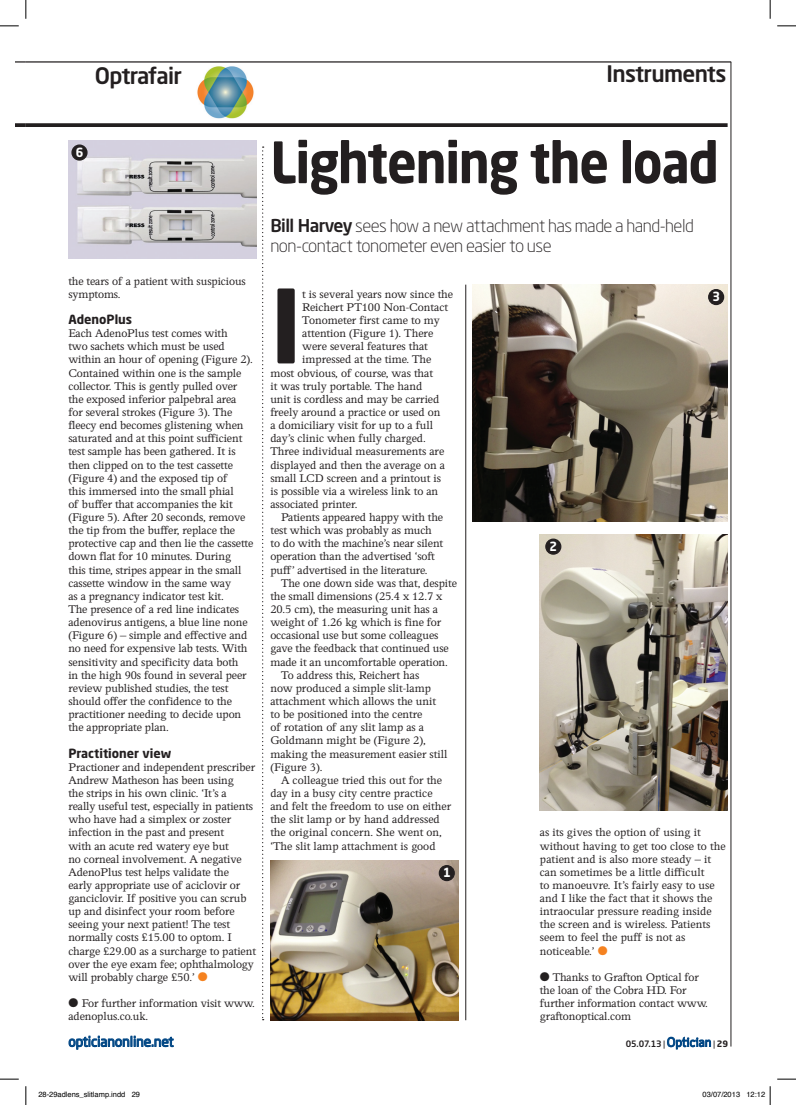
<style>
.page{position:relative;width:796px;height:1105px;background:#fff}
.page>*{position:absolute;margin:0;border:0;box-sizing:border-box;transform-origin:0 0}
.t1{font:700 100.88px "Neo Sans Std";color:#231f20}
.t2{font:700 56.25px "Neo Sans Std";letter-spacing:-.025em;color:#231f20;scale:.9 1}
.t3{font:500 22.5px "Neo Sans Std";letter-spacing:-.03em;color:#231f20}
.t4{font:300 17.5px/20px "Neo Sans Std";letter-spacing:-.03em;color:#231f20}
.t5{font:13.75px "Neo Sans Std";letter-spacing:-.01em;color:#004684}
.t6{font:12.5px/13.1px "Perrywood MT Std";letter-spacing:-.01em;color:#231f20}
.t7{font:700 12.5px "Neo Sans Std";color:#231f20}
.t8{font:700 12.5px "Neo Sans Std";color:#fff;scale:.95 1}
.t9{font:500 8.75px "Neo Sans Std";color:#231f20}
.t10{font:7.5px "Helvetica";color:#000}
.s1{color:#f58220}
.s2{font-weight:500}
.s3{font-weight:400}
.s4{font-family:"Felbridge Std";font-weight:400;font-size:12.5px;color:#004684}
.s5{font-weight:700}
</style>
<div class="page">
<hr style="left:731px;top:62px;width:1px;height:984px;background:#231f20">
<svg style="left:667px;top:1036px;width:44px;height:13px"></svg>
<svg style="left:26px;top:123px;width:701px;height:4px;background:#302c2d"></svg>
<svg style="left:15px;top:123px;width:11px;height:4px"></svg>
<svg style="left:15px;top:61px;width:11px;height:2px"></svg>
<hr style="left:26px;top:61px;width:705px;height:2px;background:#231f20">
<svg style="left:69px;top:1035px;width:105px;height:14px"></svg>
<img style="left:197px;top:66px;width:57px;height:53px">
<hr style="left:465px;top:284px;width:1px;height:735px;background:#231f20">
<img style="left:68px;top:140px;width:188px;height:118px">
<div style="left:72px;top:145px;width:15px;height:15px;background:#231f20;border-radius:50%"></div>
<div style="left:71px;top:144px;width:17px;height:17px;border:1px solid #231f20;border-radius:50%"></div>
<img style="left:270px;top:860px;width:188px;height:159px">
<img style="left:540px;top:534px;width:187px;height:275px">
<img style="left:472px;top:284px;width:255px;height:237px">
<div style="left:439px;top:865px;width:15px;height:15px;background:#231f20;border-radius:50%"></div>
<div style="left:439px;top:864px;width:16px;height:16px;border:1px solid #231f20;border-radius:50%"></div>
<div style="left:546px;top:539px;width:15px;height:15px;background:#231f20;border-radius:50%"></div>
<div style="left:545px;top:538px;width:16px;height:16px;border:1px solid #231f20;border-radius:50%"></div>
<div style="left:709px;top:289px;width:14px;height:15px;background:#231f20;border-radius:50%"></div>
<div style="left:708px;top:289px;width:16px;height:16px;border:1px solid #231f20;border-radius:50%"></div>
<svg style="left:262px;top:146px;width:2px;height:873px"></svg>
<svg style="left:0;top:25px;width:19px;height:2px"></svg>
<svg style="left:777px;top:25px;width:19px;height:2px"></svg>
<svg style="left:0;top:1078px;width:19px;height:1px"></svg>
<svg style="left:777px;top:1078px;width:19px;height:1px"></svg>
<svg style="left:25px;top:0;width:2px;height:19px"></svg>
<svg style="left:25px;top:1086px;width:2px;height:18px"></svg>
<svg style="left:769px;top:0;width:2px;height:19px"></svg>
<svg style="left:769px;top:1086px;width:2px;height:18px"></svg>
<h3 class="t3" style="left:95px;top:61px;width:89px">Optrafair</h3>
<h3 class="t3" style="left:606px;top:60px;width:121px">Instruments</h3>
<p class="t8" style="left:76px;top:144px;width:10px">6</p>
<h2 class="t2" style="left:270px;top:126px;width:500px">Lightening the load</h2>
<p class="t6" style="left:68px;top:274px;width:179px">the tears of a patient with suspicious symptoms.</p>
<p class="t7" style="left:68px;top:311px;width:65px">AdenoPlus</p>
<p class="t6" style="left:68px;top:326px;width:187px">Each AdenoPlus test comes with<br>two sachets which must be used within an hour of opening (Figure 2).<br>Contained within one is the sample collector. This is gently pulled over the exposed inferior palpebral area for several strokes (Figure 3). The fleecy end becomes glistening when saturated and at this point sufficient test sample has been gathered. It is then clipped on to the test cassette (Figure 4) and the exposed tip of<br>this immersed into the small phial<br>of buffer that accompanies the kit (Figure 5). After 20 seconds, remove the tip from the buffer, replace the protective cap and then lie the cassette down flat for 10 minutes. During<br>this time, stripes appear in the small cassette window in the same way<br>as a pregnancy indicator test kit.<br>The presence of a red line indicates adenovirus antigens, a blue line none (Figure 6) – simple and effective and no need for expensive lab tests. With sensitivity and specificity data both<br>in the high 90s found in several peer review published studies, the test should offer the confidence to the practitioner needing to decide upon the appropriate plan.</p>
<p class="t7" style="left:68px;top:744px;width:104px">Practitioner view</p>
<p class="t6" style="left:68px;top:760px;width:189px">Practioner and independent prescriber Andrew Matheson has been using<br>the strips in his own clinic. ‘It’s a really useful test, especially in patients who have had a simplex or zoster infection in the past and present<br>with an acute red watery eye but<br>no corneal involvement. A negative AdenoPlus test helps validate the<br>early appropriate use of aciclovir or ganciclovir. If positive you can scrub up and disinfect your room before seeing your next patient! The test normally costs £15.00 to optom. I charge £29.00 as a surcharge to patient over the eye exam fee; ophthalmology will probably charge £50.’ <span class="s1">●</span></p>
<p class="t6" style="left:68px;top:996px;width:188px">● For further information visit www. adenoplus.co.uk.</p>
<h3 class="t4" style="left:270px;top:216px;width:425px"><span class="s2">Bill Harvey</span> sees how a new attachment has made a hand-held non-contact tonometer even easier to use</h3>
<h1 class="t1" style="left:270px;top:261px;width:33px">I</h1>
<p class="t6" style="left:302px;top:287px;width:152px">t is several years now since the</p>
<p class="t6" style="left:302px;top:300px;width:147px">Reichert PT100 Non-Contact</p>
<p class="t6" style="left:302px;top:313px;width:139px">Tonometer first came to my</p>
<p class="t6" style="left:302px;top:326px;width:132px">attention (Figure 1). There</p>
<p class="t6" style="left:302px;top:340px;width:127px">were several features that</p>
<p class="t6" style="left:302px;top:353px;width:131px">impressed at the time. The</p>
<p class="t6" style="left:270px;top:366px;width:164px">most obvious, of course, was that</p>
<p class="t6" style="left:270px;top:379px;width:153px">it was truly portable. The hand</p>
<p class="t6" style="left:270px;top:392px;width:171px">unit is cordless and may be carried</p>
<p class="t6" style="left:270px;top:405px;width:172px">freely around a practice or used on</p>
<p class="t6" style="left:270px;top:418px;width:164px">a domiciliary visit for up to a full</p>
<p class="t6" style="left:270px;top:431px;width:157px">day’s clinic when fully charged.</p>
<p class="t6" style="left:270px;top:445px;width:175px">Three individual measurements are</p>
<p class="t6" style="left:270px;top:458px;width:176px">displayed and then the average on a</p>
<p class="t6" style="left:270px;top:471px;width:172px">small LCD screen and a printout is</p>
<p class="t6" style="left:270px;top:484px;width:169px">is possible via a wireless link to an</p>
<p class="t6" style="left:270px;top:497px;width:89px">associated printer.</p>
<p class="t6" style="left:281px;top:510px;width:164px">Patients appeared happy with the</p>
<p class="t6" style="left:270px;top:523px;width:163px">test which was probably as much</p>
<p class="t6" style="left:270px;top:536px;width:174px">to do with the machine’s near silent</p>
<p class="t6" style="left:270px;top:550px;width:166px">operation than the advertised ‘soft</p>
<p class="t6" style="left:270px;top:563px;width:159px">puff’ advertised in the literature.</p>
<p class="t6" style="left:281px;top:576px;width:178px">The one down side was that, despite</p>
<p class="t6" style="left:270px;top:589px;width:173px">the small dimensions (25.4 x 12.7 x</p>
<p class="t6" style="left:270px;top:602px;width:169px">20.5 cm), the measuring unit has a</p>
<p class="t6" style="left:270px;top:615px;width:172px">weight of 1.26 kg which is fine for</p>
<p class="t6" style="left:270px;top:628px;width:170px">occasional use but some colleagues</p>
<p class="t6" style="left:270px;top:641px;width:180px">gave the feedback that continued use</p>
<p class="t6" style="left:270px;top:655px;width:179px">made it an uncomfortable operation.</p>
<p class="t6" style="left:281px;top:668px;width:140px">To address this, Reichert has</p>
<p class="t6" style="left:270px;top:681px;width:162px">now produced a simple slit-lamp</p>
<p class="t6" style="left:270px;top:694px;width:167px">attachment which allows the unit</p>
<p class="t6" style="left:270px;top:707px;width:154px">to be positioned into the centre</p>
<p class="t6" style="left:270px;top:720px;width:155px">of rotation of any slit lamp as a</p>
<p class="t6" style="left:270px;top:733px;width:157px">Goldmann might be (Figure 2),</p>
<p class="t6" style="left:270px;top:746px;width:178px">making the measurement easier still</p>
<p class="t6" style="left:270px;top:760px;width:54px">(Figure 3).</p>
<p class="t6" style="left:281px;top:773px;width:163px">A colleague tried this out for the</p>
<p class="t6" style="left:270px;top:786px;width:164px">day in a busy city centre practice</p>
<p class="t6" style="left:270px;top:799px;width:182px">and felt the freedom to use on either</p>
<p class="t6" style="left:270px;top:812px;width:171px">the slit lamp or by hand addressed</p>
<p class="t6" style="left:270px;top:825px;width:173px">the original concern. She went on,</p>
<p class="t6" style="left:270px;top:838px;width:167px">‘The slit lamp attachment is good</p>
<p class="t8" style="left:443px;top:864px;width:10px">1</p>
<p class="t8" style="left:549px;top:538px;width:10px">2</p>
<p class="t8" style="left:712px;top:288px;width:10px">3</p>
<p class="t6" style="left:540px;top:825px;width:187px">as its gives the option of using it without having to get too close to the patient and is also more steady – it can sometimes be a little difficult<br>to manoeuvre. It’s fairly easy to use and I like the fact that it shows the intraocular pressure reading inside the screen and is wireless. Patients seem to feel the puff is not as noticeable.’ <span class="s1">●</span></p>
<p class="t6" style="left:540px;top:970px;width:170px">● Thanks to Grafton Optical for the loan of the Cobra HD. For further information contact www. graftonoptical.com</p>
<p class="t5" style="left:68px;top:1032px;width:107px">opticianonline.net</p>
<p class="t9" style="left:626px;top:1037px;width:104px">05.07.13 <span class="s3">|</span> <span class="s4">Optician</span> <span class="s3">|</span> <span class="s5">29</span></p>
<p class="t10" style="left:38px;top:1088px;width:103px">28-29adlens_slitlamp.indd 29</p>
<p class="t10" style="left:702px;top:1088px;width:64px">03/07/2013 12:12</p>
</div>
